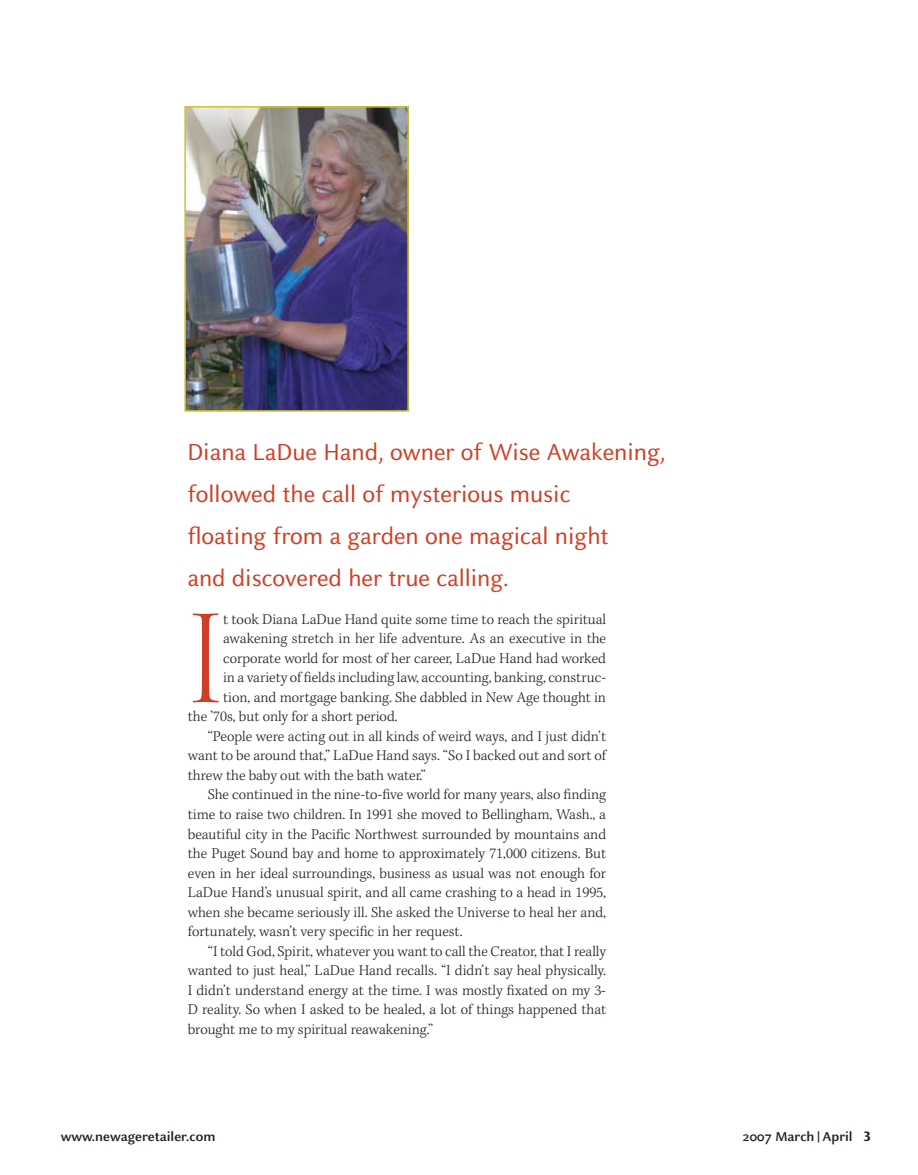
<style>
.page{position:relative;width:918px;height:1175px;background:#fff}
.page>*{position:absolute;margin:0;border:0;box-sizing:border-box;transform-origin:0 0}
.t1{font:135.6px "Kepl MM";color:#d03e25}
.t2{font:25.5px/42px "Celeste Sans";color:#d03e25}
.t3{font:15px "Kepl MM";color:#231f20}
.t4{font:700 14.25px "Celeste Sans";color:#231f20}
</style>
<div class="page">
<img style="left:187px;top:109px;width:219px;height:300px">
<div style="left:184px;top:106px;width:225px;height:306px;border:2px solid #cdc42b"></div>
<h2 class="t2" style="left:187px;top:430px;width:480px">Diana LaDue Hand, owner of Wise Awakening, followed the call of mysterious music<br>floating from a garden one magical night<br>and discovered her true calling.</h2>
<h1 class="t1" style="left:188px;top:584px;width:37px">I</h1>
<p class="t3" style="left:223px;top:611px;width:385px">t took Diana LaDue Hand quite some time to reach the spiritual</p>
<p class="t3" style="left:223px;top:630px;width:385px">awakening stretch in her life adventure. As an executive in the</p>
<p class="t3" style="left:223px;top:650px;width:385px">corporate world for most of her career, LaDue Hand had worked</p>
<p class="t3" style="left:223px;top:669px;width:385px">in a variety of fields including law, accounting, banking, construc-</p>
<p class="t3" style="left:223px;top:689px;width:385px">tion, and mortgage banking. She dabbled in New Age thought in</p>
<p class="t3" style="left:188px;top:708px;width:211px">the ’70s, but only for a short period.</p>
<p class="t3" style="left:208px;top:728px;width:400px">“People were acting out in all kinds of weird ways, and I just didn’t</p>
<p class="t3" style="left:188px;top:747px;width:420px">want to be around that,” LaDue Hand says. “So I backed out and sort of</p>
<p class="t3" style="left:188px;top:767px;width:240px">threw the baby out with the bath water.”</p>
<p class="t3" style="left:208px;top:786px;width:400px">She continued in the nine-to-five world for many years, also finding</p>
<p class="t3" style="left:188px;top:806px;width:420px">time to raise two children. In 1991 she moved to Bellingham, Wash., a</p>
<p class="t3" style="left:188px;top:825px;width:420px">beautiful city in the Pacific Northwest surrounded by mountains and</p>
<p class="t3" style="left:188px;top:845px;width:420px">the Puget Sound bay and home to approximately 71,000 citizens. But</p>
<p class="t3" style="left:188px;top:864px;width:420px">even in her ideal surroundings, business as usual was not enough for</p>
<p class="t3" style="left:188px;top:884px;width:420px">LaDue Hand’s unusual spirit, and all came crashing to a head in 1995,</p>
<p class="t3" style="left:188px;top:903px;width:420px">when she became seriously ill. She asked the Universe to heal her and,</p>
<p class="t3" style="left:188px;top:923px;width:276px">fortunately, wasn’t very specific in her request.</p>
<p class="t3" style="left:208px;top:942px;width:400px">“I told God, Spirit, whatever you want to call the Creator, that I really</p>
<p class="t3" style="left:188px;top:962px;width:420px">wanted to just heal,” LaDue Hand recalls. “I didn’t say heal physically.</p>
<p class="t3" style="left:188px;top:981px;width:420px">I didn’t understand energy at the time. I was mostly fixated on my 3-</p>
<p class="t3" style="left:188px;top:1001px;width:420px">D reality. So when I asked to be healed, a lot of things happened that</p>
<p class="t3" style="left:188px;top:1020px;width:247px">brought me to my spiritual reawakening.”</p>
<p class="t4" style="left:61px;top:1128px;width:156px">www.newageretailer.com</p>
<p class="t4" style="left:743px;top:1128px;width:112px">2007 March | April</p>
</div>
